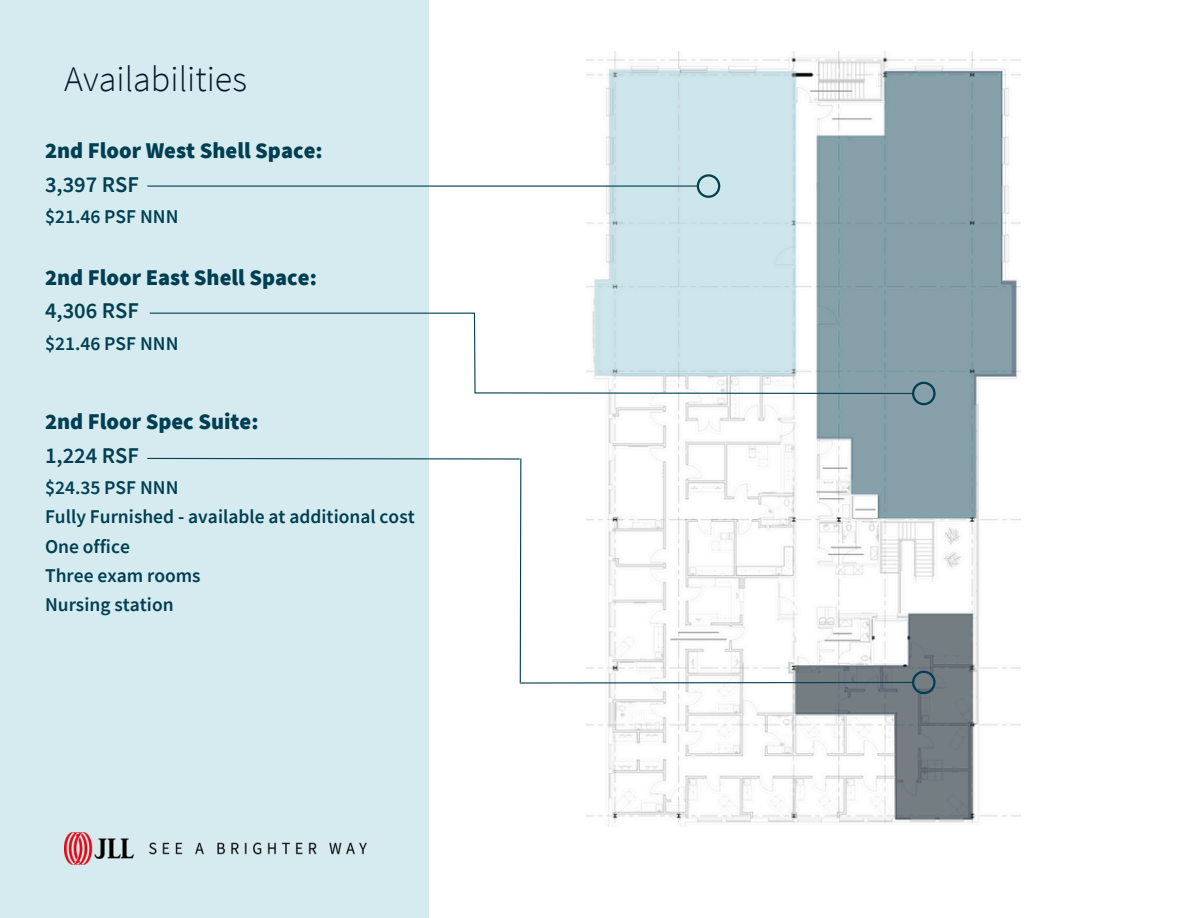
<style>
.page{position:relative;width:1188px;height:918px;background:#fff}
.page>*{position:absolute;margin:0;border:0;box-sizing:border-box;transform-origin:0 0}
.t1{font:300 36px "Source Sans Pro";color:#001828}
.t2{font:900 22.5px/33.8px "Source Sans Pro";color:#003f52}
.t3{font:600 22.5px "Source Sans Pro";color:#003f52}
.t4{font:600 19.5px "Source Sans Pro";color:#003f52}
.s1{font-weight:600}
</style>
<div class="page">
<div style="left:0;top:0;width:429px;height:918px;background:#d6ebef"></div>
<img style="left:64px;top:833px;width:303px;height:31px">
<img style="left:587px;top:52px;width:434px;height:775px">
<hr style="left:147px;top:186px;width:551px;height:1px;background:#003e51">
<hr style="left:150px;top:313px;width:325px;height:1px;background:#003e51">
<svg style="left:697px;top:174px;width:23px;height:24px"></svg>
<svg style="left:473px;top:312px;width:463px;height:93px"></svg>
<svg style="left:147px;top:457px;width:789px;height:237px"></svg>
<p class="t1" style="left:64px;top:55px;width:184px">Availabilities</p>
<p class="t2" style="left:45px;top:133px;width:279px">2nd Floor West Shell Space:<br><span class="s1">3,397 RSF</span></p>
<p class="t4" style="left:45px;top:204px;width:135px">$21.46 PSF NNN</p>
<p class="t2" style="left:45px;top:260px;width:273px">2nd Floor East Shell Space:<br><span class="s1">4,306 RSF</span></p>
<p class="t4" style="left:45px;top:331px;width:135px">$21.46 PSF NNN</p>
<h2 class="t2" style="left:45px;top:404px;width:215px">2nd Floor Spec Suite:</h2>
<p class="t3" style="left:45px;top:440px;width:95px">1,224 RSF</p>
<p class="t4" style="left:45px;top:475px;width:135px">$24.35 PSF NNN</p>
<p class="t4" style="left:45px;top:504px;width:371px">Fully Furnished - available at additional cost</p>
<p class="t4" style="left:45px;top:533px;width:86px">One office</p>
<p class="t4" style="left:45px;top:563px;width:157px">Three exam rooms</p>
<p class="t4" style="left:45px;top:592px;width:130px">Nursing station</p>
</div>
